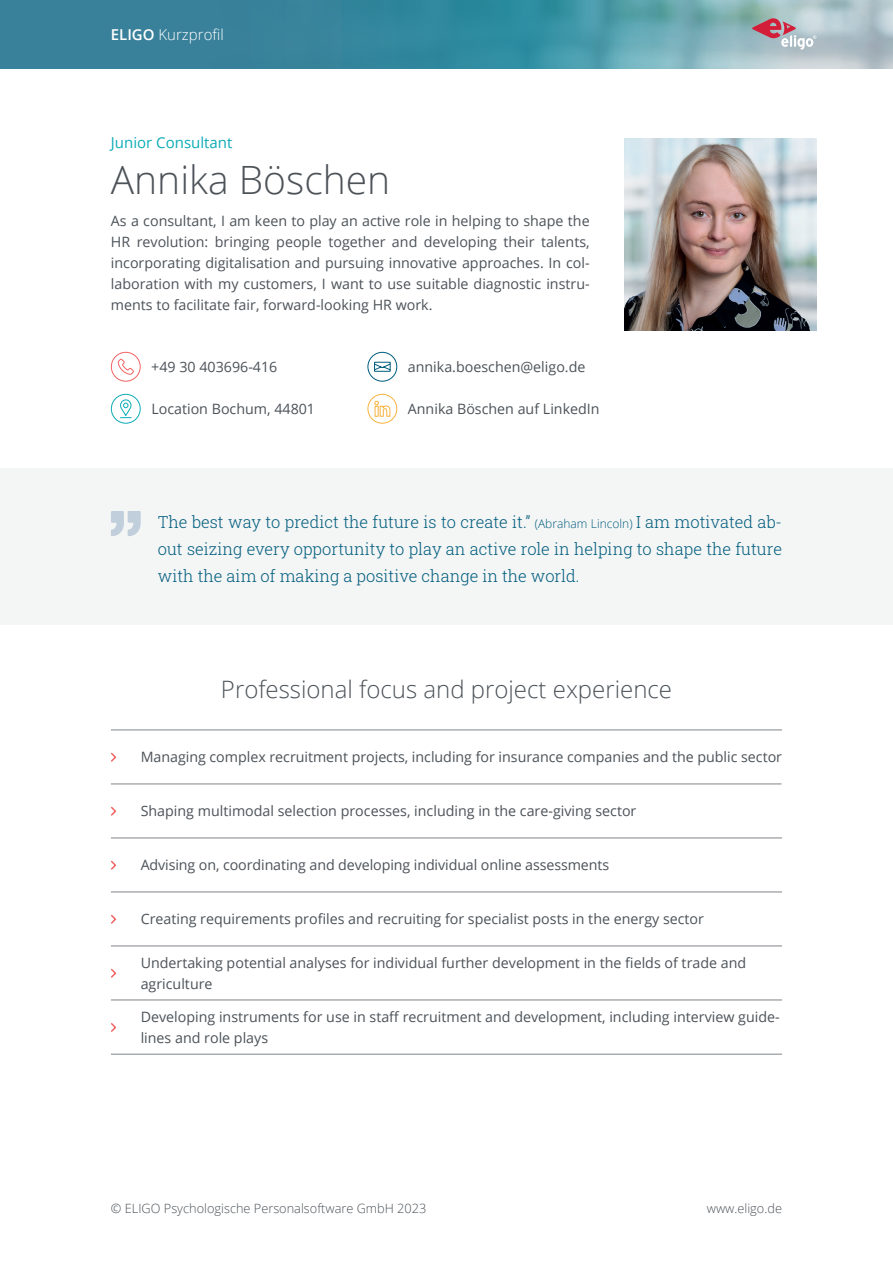
<style>
.page{position:relative;width:893px;height:1263px;background:#fff}
.page>*{position:absolute;margin:0;border:0;box-sizing:border-box;transform-origin:0 0}
.t1{font:300 39px "Open Sans";color:#4c5258}
.t2{font:300 24px "Open Sans";color:#4c5258}
.t3{font:16.5px/27px "Roboto Slab";color:#005d7d;text-align:justify}
.t4{font:15px "Open Sans";color:#0cacb7}
.t5{font:300 15px "Open Sans";color:#fff}
.t6{font:14.25px/21px "Open Sans";color:#4c5258}
.t7{font:300 12.75px "Open Sans";color:#4c5258}
.s1{font-weight:600}
.s2{font-family:"Open Sans";font-weight:300;font-size:12px}
</style>
<div class="page">
<svg style="left:0;top:0;width:863px;height:68px;background:#4d93a6"></svg>
<svg style="left:752px;top:18px;width:64px;height:32px;background:#baa7b1"></svg>
<img style="left:624px;top:138px;width:192px;height:193px">
<div style="left:0;top:468px;width:893px;height:157px;background:#f4f5f5"></div>
<svg style="left:111px;top:511px;width:30px;height:25px"></svg>
<div style="left:111px;top:394px;width:30px;height:30px;border:1px solid #0cacb7;border-radius:50%"></div>
<svg style="left:120px;top:399px;width:12px;height:19px"></svg>
<div style="left:111px;top:352px;width:30px;height:30px;border:1px solid #f16364;border-radius:50%"></div>
<svg style="left:117px;top:358px;width:17px;height:17px"></svg>
<div style="left:367px;top:352px;width:30px;height:30px;border:1px solid #005d7d;border-radius:50%"></div>
<div style="left:374px;top:362px;width:17px;height:10px;border:1px solid #005d7d"></div>
<svg style="left:374px;top:363px;width:17px;height:8px"></svg>
<div style="left:367px;top:394px;width:30px;height:30px;border:1px solid #f7b240;border-radius:50%"></div>
<svg style="left:374px;top:400px;width:17px;height:24px"></svg>
<hr style="left:111px;top:730px;width:671px;height:1px;background:#7f8488">
<hr style="left:111px;top:892px;width:671px;height:1px;background:#7f8488">
<hr style="left:111px;top:946px;width:671px;height:1px;background:#7f8488">
<hr style="left:111px;top:1000px;width:671px;height:1px;background:#7f8488">
<svg style="left:111px;top:752px;width:5px;height:10px"></svg>
<svg style="left:111px;top:806px;width:5px;height:10px"></svg>
<svg style="left:111px;top:914px;width:5px;height:10px"></svg>
<svg style="left:111px;top:968px;width:5px;height:10px"></svg>
<hr style="left:111px;top:838px;width:671px;height:1px;background:#7f8488">
<hr style="left:111px;top:784px;width:670px;height:1px;background:#7f8488">
<svg style="left:111px;top:860px;width:5px;height:10px"></svg>
<hr style="left:111px;top:1054px;width:671px;height:1px;background:#7f8488">
<svg style="left:111px;top:1023px;width:5px;height:9px"></svg>
<p class="t5" style="left:111px;top:24px;width:114px"><span class="s1">ELIGO</span> Kurzprofil</p>
<p class="t4" style="left:111px;top:132px;width:123px">Junior Consultant</p>
<h1 class="t1" style="left:111px;top:153px;width:281px">Annika Böschen</h1>
<p class="t6" style="left:111px;top:210px;width:480px;text-align:justify">As a consultant, I am keen to play an active role in helping to shape the HR revolution: bringing people together and developing their talents, incorporating digitalisation and pursuing innovative approaches. In col&shy;laboration with my customers, I want to use suitable diagnostic instru&shy;ments to facilitate fair, forward-looking HR work.</p>
<p class="t6" style="left:151px;top:356px;width:128px">+49 30 403696-416</p>
<p class="t6" style="left:408px;top:356px;width:179px">annika.boeschen@eligo.de</p>
<p class="t6" style="left:408px;top:398px;width:193px">Annika Böschen auf LinkedIn</p>
<p class="t6" style="left:151px;top:398px;width:165px">Location Bochum, 44801</p>
<p class="t3" style="left:158px;top:508px;width:626px">The best way to predict the future is to create it.” <span class="s2">(Abraham Lincoln)</span> I am motivated ab&shy;out seizing every opportunity to play an active role in helping to shape the future with the aim of making a positive change in the world.</p>
<h2 class="t2" style="left:221px;top:673px;width:453px">Professional focus and project experience</h2>
<p class="t6" style="left:141px;top:746px;width:643px">Managing complex recruitment projects, including for insurance companies and the public sector</p>
<p class="t6" style="left:141px;top:800px;width:497px">Shaping multimodal selection processes, including in the care-giving sector</p>
<p class="t6" style="left:141px;top:854px;width:470px">Advising on, coordinating and developing individual online assessments</p>
<p class="t6" style="left:141px;top:908px;width:565px">Creating requirements profiles and recruiting for specialist posts in the energy sector</p>
<p class="t6" style="left:141px;top:952px;width:607px">Undertaking potential analyses for individual further development in the fields of trade and agriculture</p>
<p class="t6" style="left:141px;top:1006px;width:640px">Developing instruments for use in staff recruitment and development, including interview guide&shy;lines and role plays</p>
<p class="t7" style="left:111px;top:1199px;width:317px">© ELIGO Psychologische Personalsoftware GmbH 2023</p>
<p class="t7" style="left:707px;top:1199px;width:77px">www.eligo.de</p>
</div>
